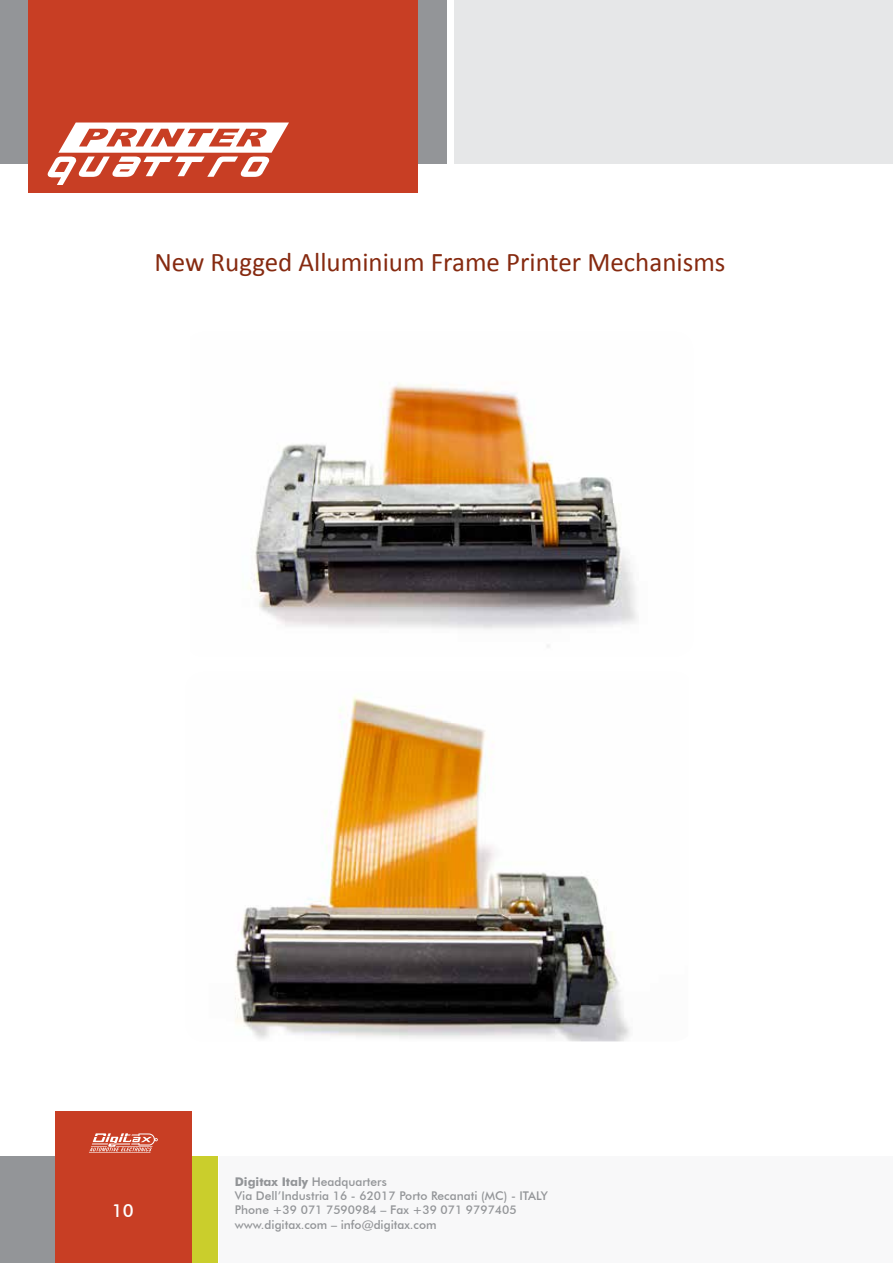
<style>
.page{position:relative;width:893px;height:1263px;background:#fff}
.page>*{position:absolute;margin:0;border:0;box-sizing:border-box;transform-origin:0 0}
.t1{font:27px "Calibri";color:#862a10}
.t2{font:500 18px "Futura BT";color:#fff}
.t3{font:500 12px/14.4px "Futura BT";color:#939598}
.s1{font-weight:700}
</style>
<div class="page">
<div style="left:0;top:1157px;width:185px;height:106px;background:#939598"></div>
<div style="left:191px;top:1157px;width:27px;height:106px;background:#cace2c"></div>
<div style="left:0;top:0;width:446px;height:163px;background:#939598"></div>
<div style="left:454px;top:0;width:439px;height:163px;background:#e6e7e8"></div>
<div style="left:29px;top:0;width:389px;height:193px;background:#c83e24"></div>
<div style="left:55px;top:1111px;width:136px;height:152px;background:#c83e24"></div>
<div style="left:220px;top:1157px;width:673px;height:106px;background:#f8f8f9"></div>
<svg style="left:89px;top:1133px;width:69px;height:20px"></svg>
<svg style="left:47px;top:123px;width:242px;height:62px"></svg>
<img style="left:248px;top:383px;width:389px;height:264px">
<img style="left:235px;top:695px;width:395px;height:346px">
<h1 class="t1" style="left:154px;top:245px;width:572px">New Rugged Alluminium Frame Printer Mechanisms</h1>
<h2 class="t2" style="left:112px;top:1199px;width:23px">10</h2>
<p class="t3" style="left:235px;top:1174px;width:315px"><span class="s1">Digitax Italy</span> Headquarters<br>Via Dell’Industria 16 - 62017 Porto Recanati (MC) - ITALY Phone +39 071 7590984 – Fax +39 071 9797405 www.digitax.com – info@digitax.com</p>
</div>
